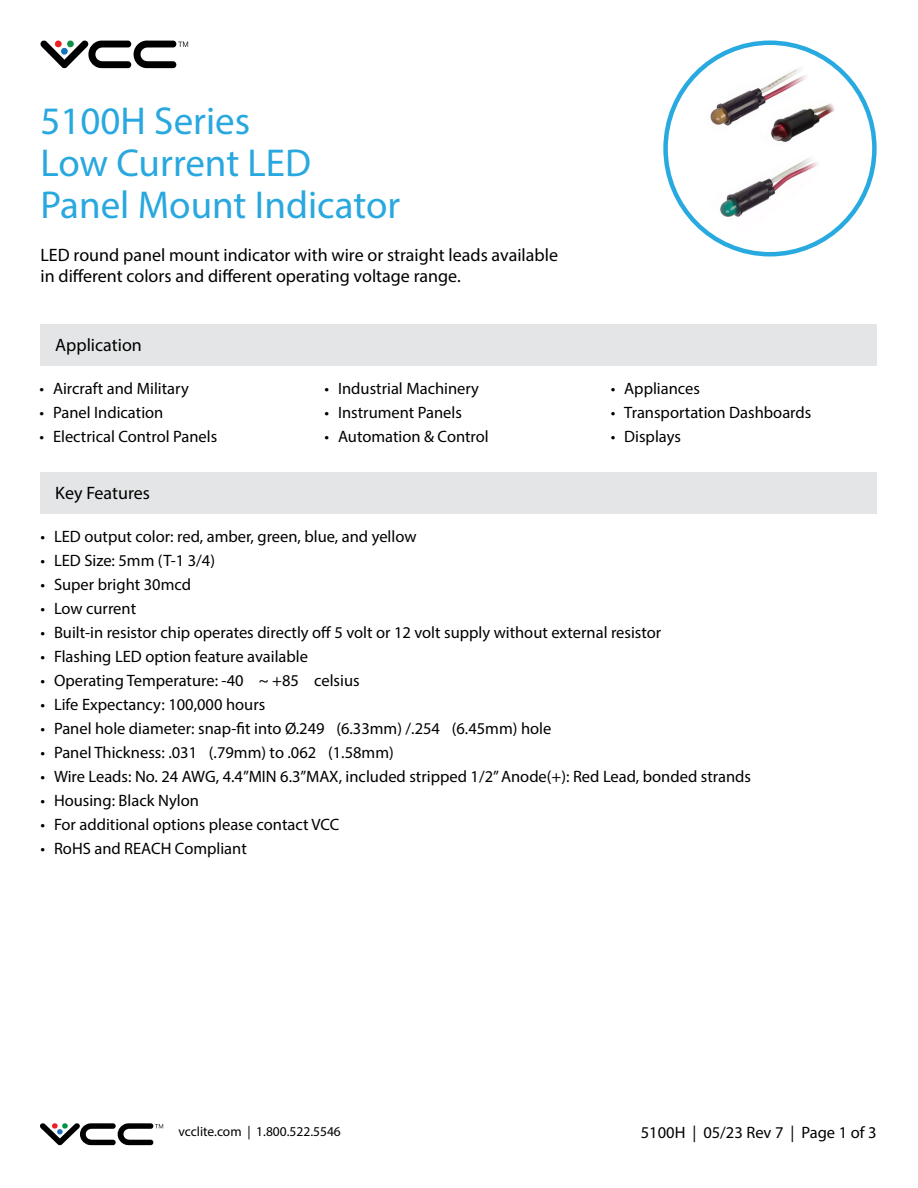
<style>
.page{position:relative;width:918px;height:1188px;background:#fff}
.page>*{position:absolute;margin:0;border:0;box-sizing:border-box;transform-origin:0 0}
.t1{font:39px "Myriad Pro";color:#28a8df}
.t2{font:18px/21px "Myriad Pro";color:#000}
.t3{font:16.5px "Myriad Pro";color:#000}
.t4{font:13.5px "Myriad Pro";color:#000}
</style>
<div class="page">
<svg style="left:40px;top:1123px;width:123px;height:23px"></svg>
<div style="left:40px;top:324px;width:838px;height:41px;background:#e4e5e6"></div>
<div style="left:40px;top:473px;width:838px;height:41px;background:#e4e5e6"></div>
<img style="left:666px;top:45px;width:208px;height:209px">
<svg style="left:40px;top:40px;width:148px;height:29px"></svg>
<p class="t1" style="left:40px;top:97px;width:211px">5100H Series</p>
<p class="t1" style="left:40px;top:139px;width:272px">Low Current LED</p>
<p class="t1" style="left:40px;top:181px;width:361px">Panel Mount Indicator</p>
<p class="t2" style="left:40px;top:244px;width:519px">LED round panel mount indicator with wire or straight leads available in different colors and different operating voltage range.</p>
<p class="t2" style="left:55px;top:334px;width:88px">Application</p>
<p class="t3" style="left:40px;top:378px;width:151px">• Aircraft and Military</p>
<p class="t3" style="left:40px;top:402px;width:125px">• Panel Indication</p>
<p class="t3" style="left:40px;top:426px;width:179px">• Electrical Control Panels</p>
<p class="t2" style="left:55px;top:482px;width:96px">Key Features</p>
<p class="t3" style="left:325px;top:378px;width:156px">• Industrial Machinery</p>
<p class="t3" style="left:325px;top:402px;width:139px">• Instrument Panels</p>
<p class="t3" style="left:325px;top:426px;width:166px">• Automation &amp; Control</p>
<p class="t3" style="left:611px;top:378px;width:91px">• Appliances</p>
<p class="t3" style="left:611px;top:402px;width:202px">• Transportation Dashboards</p>
<p class="t3" style="left:611px;top:426px;width:72px">• Displays</p>
<p class="t3" style="left:40px;top:526px;width:378px">• LED output color: red, amber, green, blue, and yellow</p>
<p class="t3" style="left:40px;top:550px;width:176px">• LED Size: 5mm (T-1 3/4)</p>
<p class="t3" style="left:40px;top:574px;width:152px">• Super bright 30mcd</p>
<p class="t3" style="left:40px;top:598px;width:97px">• Low current</p>
<p class="t3" style="left:40px;top:622px;width:622px">• Built-in resistor chip operates directly off 5 volt or 12 volt supply without external resistor</p>
<p class="t3" style="left:40px;top:646px;width:269px">• Flashing LED option feature available</p>
<p class="t3" style="left:40px;top:670px;width:321px">• Operating Temperature: -40 ̊ ~ +85 ̊ celsius</p>
<p class="t3" style="left:40px;top:694px;width:226px">• Life Expectancy: 100,000 hours</p>
<p class="t3" style="left:40px;top:718px;width:512px">• Panel hole diameter: snap-fit into Ø.249 (6.33mm) /.254 (6.45mm) hole</p>
<p class="t3" style="left:40px;top:742px;width:355px">• Panel Thickness: .031 (.79mm) to .062 (1.58mm)</p>
<p class="t3" style="left:40px;top:766px;width:712px">• Wire Leads: No. 24 AWG, 4.4”MIN 6.3”MAX, included stripped 1/2” Anode(+): Red Lead, bonded strands</p>
<p class="t3" style="left:40px;top:790px;width:160px">• Housing: Black Nylon</p>
<p class="t3" style="left:40px;top:814px;width:300px">• For additional options please contact VCC</p>
<p class="t3" style="left:40px;top:838px;width:208px">• RoHS and REACH Compliant</p>
<p class="t4" style="left:178px;top:1124px;width:164px">vcclite.com | 1.800.522.5546</p>
<p class="t3" style="left:641px;top:1122px;width:237px">5100H | 05/23 Rev 7 | Page 1 of 3</p>
</div>
